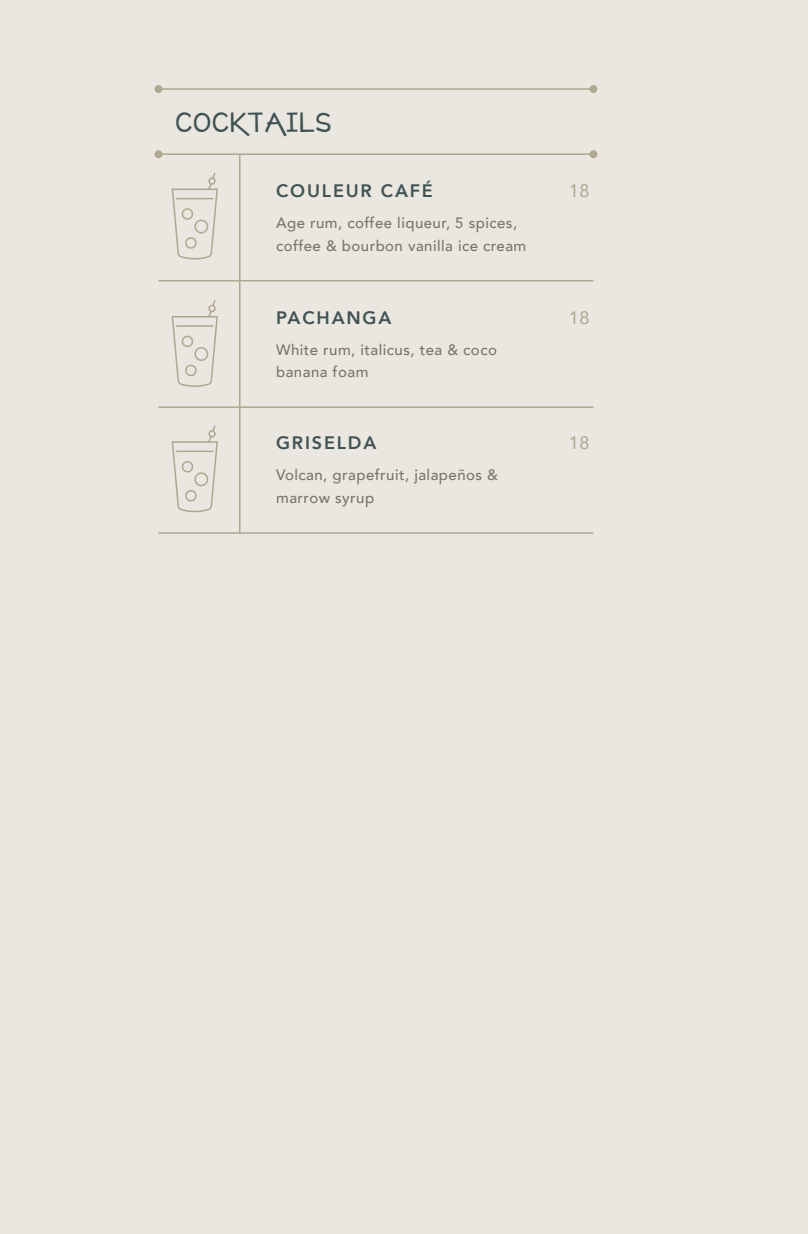
<style>
.page{position:relative;width:808px;height:1234px;background:#fff}
.page>*{position:absolute;margin:0;border:0;box-sizing:border-box;transform-origin:0 0}
.t1{font:30px "cafebrewerybold";letter-spacing:.05em;color:#415254}
.t2{font:800 18px "Avenir";letter-spacing:.1em;color:#415254}
.t3{font:18px "Avenir";color:#afa790}
.t4{font:500 15px/22.5px "Avenir";letter-spacing:.03em;color:#767769}
</style>
<div class="page">
<div style="left:0;top:0;width:808px;height:1233px;background:#eae7e0"></div>
<hr style="left:158px;top:88px;width:435px;height:2px;background:#afa790">
<div style="left:589px;top:85px;width:8px;height:8px;background:#afa790;border-radius:50%"></div>
<div style="left:154px;top:85px;width:8px;height:8px;background:#afa790;border-radius:50%"></div>
<hr style="left:158px;top:153px;width:435px;height:2px;background:#afa790">
<div style="left:589px;top:150px;width:8px;height:8px;background:#afa790;border-radius:50%"></div>
<div style="left:154px;top:150px;width:8px;height:8px;background:#afa790;border-radius:50%"></div>
<hr style="left:239px;top:154px;width:1px;height:253px;background:#afa790">
<hr style="left:239px;top:406px;width:1px;height:127px;background:#afa790">
<hr style="left:158px;top:280px;width:435px;height:1px;background:#afa790">
<hr style="left:158px;top:532px;width:435px;height:1px;background:#afa790">
<hr style="left:158px;top:406px;width:435px;height:2px;background:#afa790">
<svg style="left:171px;top:425px;width:47px;height:88px"></svg>
<svg style="left:171px;top:300px;width:47px;height:87px"></svg>
<svg style="left:171px;top:172px;width:47px;height:88px"></svg>
<h1 class="t1" style="left:176px;top:106px;width:157px">COCKTAILS</h1>
<p class="t2" style="left:276px;top:177px;width:158px">COULEUR CAFÉ</p>
<p class="t4" style="left:276px;top:211px;width:252px">Age rum, coffee liqueur, 5 spices, coffee &amp; bourbon vanilla ice cream</p>
<p class="t2" style="left:276px;top:303px;width:117px">PACHANGA</p>
<p class="t4" style="left:276px;top:337px;width:222px">White rum, italicus, tea &amp; coco banana foam</p>
<p class="t2" style="left:276px;top:429px;width:102px">GRISELDA</p>
<p class="t4" style="left:276px;top:463px;width:223px">Volcan, grapefruit, jalapeños &amp; marrow syrup</p>
<p class="t3" style="left:569px;top:176px;width:22px">18</p>
<p class="t3" style="left:569px;top:303px;width:22px">18</p>
<p class="t3" style="left:569px;top:428px;width:22px">18</p>
</div>
